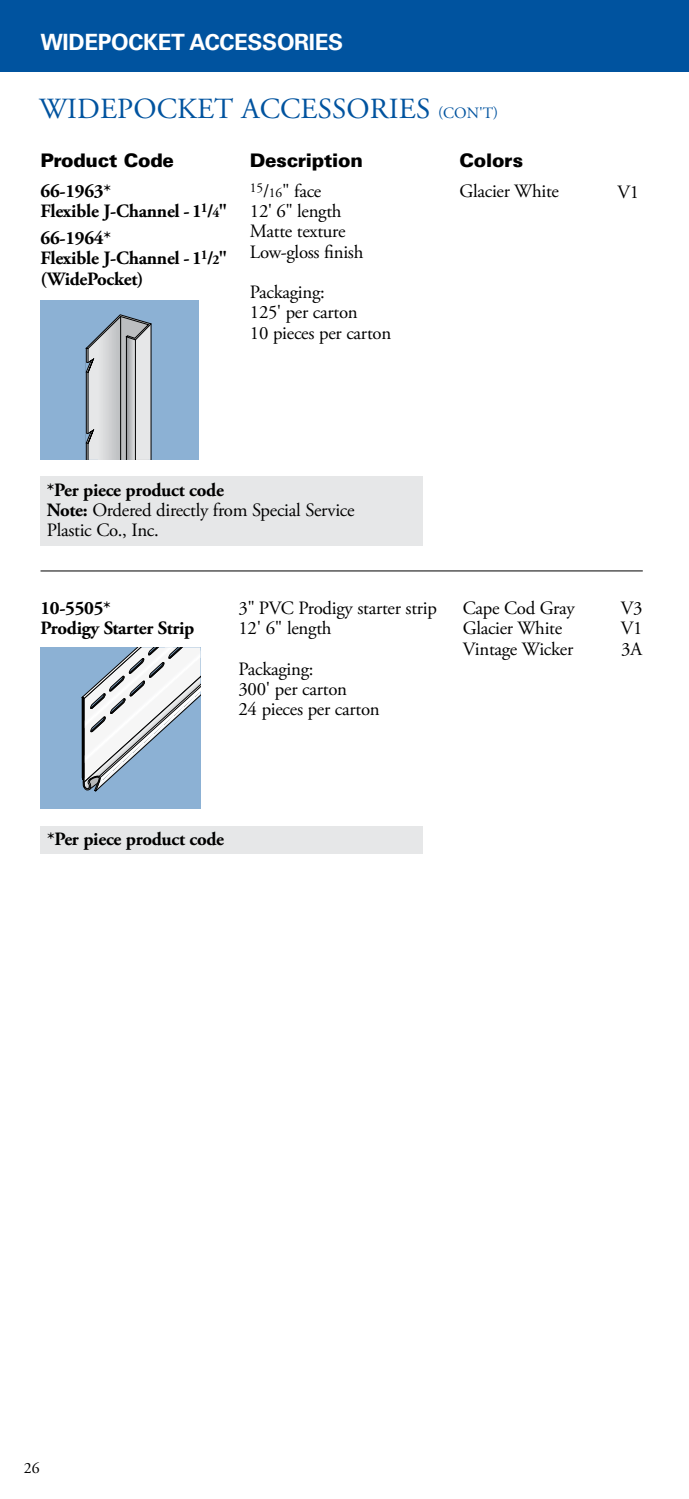
<style>
.page{position:relative;width:689px;height:1499px;background:#fff}
.page>*{position:absolute;margin:0;border:0;box-sizing:border-box;transform-origin:0 0}
.t1{font:29.25px "Adobe Garamond Pro";letter-spacing:.005em;color:#00539f}
.t2{font:700 22.5px "Univers LT Pro 65";letter-spacing:-.015em;color:#fff}
.t3{font:18.9px/20.2px "Adobe Garamond Pro";letter-spacing:-.015em;color:#000}
.t4{font:700 18.9px/20.2px "Adobe Garamond Pro";letter-spacing:-.015em;color:#000}
.t5{font:900 18.9px "Univers LT Pro 75";letter-spacing:-.015em;color:#000}
.t6{font:15.75px "Adobe Garamond Pro";color:#000}
.s1{font-size:15.75px}
.s2{font-size:13.5px}
.s3{font-weight:700}
</style>
<div class="page">
<div style="left:0;top:0;width:688px;height:71px;background:#00539f"></div>
<hr style="left:40px;top:570px;width:602px;height:1px;background:#000">
<div style="left:40px;top:476px;width:382px;height:69px;background:#e6e7e8"></div>
<div style="left:40px;top:300px;width:159px;height:160px;background:#8cb1d4"></div>
<hr style="left:151px;top:324px;width:1px;height:136px;background:#000">
<svg style="left:86px;top:314px;width:65px;height:146px;background:#b8bcc0"></svg>
<div style="left:41px;top:826px;width:382px;height:27px;background:#e6e7e8"></div>
<div style="left:40px;top:647px;width:160px;height:162px;background:#8cb1d4"></div>
<svg style="left:82px;top:647px;width:118px;height:145px"></svg>
<p class="t2" style="left:40px;top:26px;width:304px">WIDEPOCKET ACCESSORIES</p>
<h1 class="t1" style="left:39px;top:91px;width:460px">WIDEPOCKET ACCESSORIES <span class="s1">(CON'T)</span></h1>
<p class="t5" style="left:40px;top:146px;width:135px">Product Code</p>
<p class="t4" style="left:40px;top:181px;width:188px">66-1963*<br>Flexible J-Channel - 1<sup>1</sup>/<span class="s2">4</span>"</p>
<p class="t4" style="left:40px;top:228px;width:188px">66-1964*<br>Flexible J-Channel - 1<sup>1</sup>/<span class="s2">2</span>" (WidePocket)</p>
<p class="t5" style="left:250px;top:146px;width:115px">Description</p>
<p class="t3" style="left:250px;top:181px;width:115px"><sup>15</sup>/<span class="s2">16</span>" face<br>12' 6" length<br>Matte texture<br>Low-gloss finish</p>
<p class="t3" style="left:250px;top:283px;width:143px">Packaging:<br>125' per carton<br>10 pieces per carton</p>
<p class="t3" style="left:47px;top:480px;width:309px"><span class="s3">*Per piece product code<br>Note:</span> Ordered directly from Special Service<br>Plastic Co., Inc.</p>
<p class="t5" style="left:459px;top:147px;width:65px">Colors</p>
<p class="t3" style="left:459px;top:181px;width:101px">Glacier White</p>
<p class="t3" style="left:617px;top:183px;width:23px">V1</p>
<p class="t3" style="left:238px;top:598px;width:200px">3" PVC Prodigy starter strip<br>12' 6" length</p>
<p class="t3" style="left:238px;top:659px;width:143px">Packaging:<br>300' per carton<br>24 pieces per carton</p>
<p class="t4" style="left:40px;top:598px;width:156px">10-5505*<br>Prodigy Starter Strip</p>
<p class="t3" style="left:462px;top:598px;width:113px">Cape Cod Gray<br>Glacier White<br>Vintage Wicker</p>
<p class="t3" style="left:620px;top:598px;width:23px;text-align:justify">V3<br>V1<br>3A</p>
<p class="t4" style="left:47px;top:829px;width:178px">*Per piece product code</p>
<p class="t6" style="left:24px;top:1458px;width:17px">26</p>
</div>
